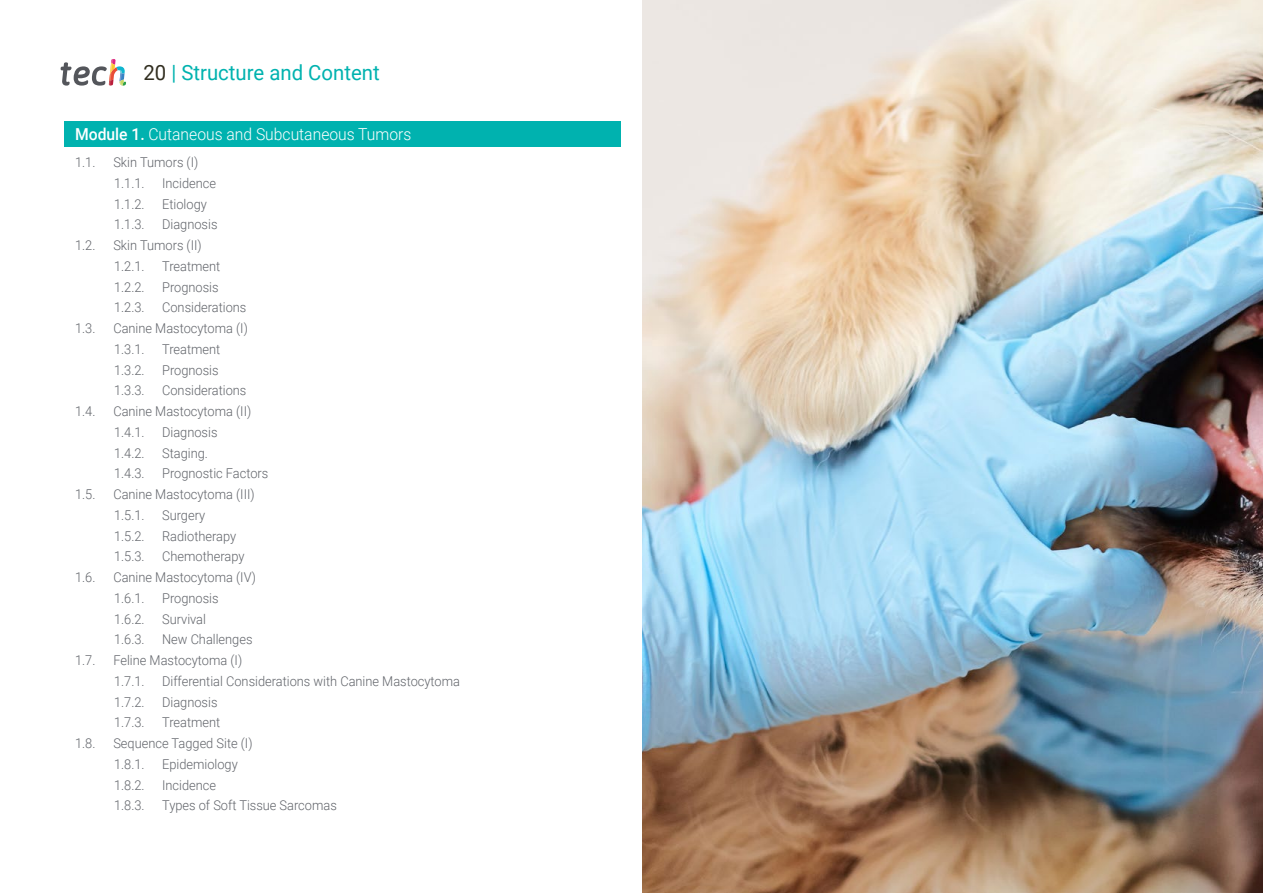
<style>
.page{position:relative;width:1263px;height:893px;background:#fff}
.page>*{position:absolute;margin:0;border:0;box-sizing:border-box;transform-origin:0 0}
.t1{font:21px "Roboto";color:#00b2af}
.t2{font:300 16.5px "Roboto";color:#fff;scale:.95 1}
.t3{font:300 13.5px/20.7px "Roboto";color:#61646a;scale:.95 1}
.s1{color:#312e20}
.s2{font-weight:500}
</style>
<div class="page">
<svg style="left:61px;top:59px;width:65px;height:27px"></svg>
<div style="left:64px;top:121px;width:557px;height:25px;background:#00b2af"></div>
<img style="left:642px;top:0;width:621px;height:893px">
<h1 class="t1" style="left:144px;top:57px;width:238px"><span class="s1">20</span> | Structure and Content</h1>
<p class="t2" style="left:75px;top:123px;width:355px"><span class="s2">Module 1.</span> Cutaneous and Subcutaneous Tumors</p>
<p class="t3" style="left:75px;top:151px;width:23px">1.1.</p>
<p class="t3" style="left:113px;top:151px;width:91px">Skin Tumors (I)<br>1.1.1.</p>
<p class="t3" style="left:162px;top:172px;width:58px">Incidence</p>
<p class="t3" style="left:114px;top:193px;width:34px">1.1.2.</p>
<p class="t3" style="left:162px;top:193px;width:49px">Etiology</p>
<p class="t3" style="left:114px;top:214px;width:34px">1.1.3.</p>
<p class="t3" style="left:162px;top:214px;width:60px">Diagnosis</p>
<p class="t3" style="left:75px;top:234px;width:23px">1.2.</p>
<p class="t3" style="left:113px;top:234px;width:94px">Skin Tumors (II)<br>1.2.1.</p>
<p class="t3" style="left:162px;top:255px;width:63px">Treatment</p>
<p class="t3" style="left:114px;top:276px;width:34px">1.2.2.</p>
<p class="t3" style="left:162px;top:276px;width:61px">Prognosis</p>
<p class="t3" style="left:114px;top:297px;width:34px">1.2.3.</p>
<p class="t3" style="left:162px;top:297px;width:90px">Considerations</p>
<p class="t3" style="left:75px;top:317px;width:23px">1.3.</p>
<p class="t3" style="left:113px;top:317px;width:143px">Canine Mastocytoma (I)<br>1.3.1.</p>
<p class="t3" style="left:162px;top:338px;width:63px">Treatment</p>
<p class="t3" style="left:114px;top:359px;width:34px">1.3.2.</p>
<p class="t3" style="left:162px;top:359px;width:61px">Prognosis</p>
<p class="t3" style="left:114px;top:380px;width:34px">1.3.3.</p>
<p class="t3" style="left:162px;top:380px;width:90px">Considerations</p>
<p class="t3" style="left:75px;top:400px;width:23px">1.4.</p>
<p class="t3" style="left:113px;top:400px;width:147px">Canine Mastocytoma (II)<br>1.4.1.</p>
<p class="t3" style="left:162px;top:421px;width:60px">Diagnosis</p>
<p class="t3" style="left:114px;top:442px;width:34px">1.4.2.</p>
<p class="t3" style="left:162px;top:442px;width:50px">Staging.</p>
<p class="t3" style="left:114px;top:463px;width:34px">1.4.3.</p>
<p class="t3" style="left:162px;top:463px;width:113px">Prognostic Factors</p>
<p class="t3" style="left:75px;top:483px;width:23px">1.5.</p>
<p class="t3" style="left:113px;top:483px;width:150px">Canine Mastocytoma (III)<br>1.5.1.</p>
<p class="t3" style="left:162px;top:504px;width:47px">Surgery</p>
<p class="t3" style="left:114px;top:525px;width:34px">1.5.2.</p>
<p class="t3" style="left:162px;top:525px;width:79px">Radiotherapy</p>
<p class="t3" style="left:114px;top:546px;width:34px">1.5.3.</p>
<p class="t3" style="left:162px;top:546px;width:88px">Chemotherapy</p>
<p class="t3" style="left:75px;top:566px;width:23px">1.6.</p>
<p class="t3" style="left:113px;top:566px;width:151px">Canine Mastocytoma (IV)<br>1.6.1.</p>
<p class="t3" style="left:162px;top:587px;width:61px">Prognosis</p>
<p class="t3" style="left:114px;top:608px;width:34px">1.6.2.</p>
<p class="t3" style="left:162px;top:608px;width:48px">Survival</p>
<p class="t3" style="left:114px;top:629px;width:34px">1.6.3.</p>
<p class="t3" style="left:162px;top:629px;width:97px">New Challenges</p>
<p class="t3" style="left:75px;top:649px;width:23px">1.7.</p>
<p class="t3" style="left:113px;top:649px;width:137px">Feline Mastocytoma (I)<br>1.7.1.</p>
<p class="t3" style="left:162px;top:670px;width:315px">Differential Considerations with Canine Mastocytoma</p>
<p class="t3" style="left:114px;top:691px;width:34px">1.7.2.</p>
<p class="t3" style="left:162px;top:691px;width:60px">Diagnosis</p>
<p class="t3" style="left:114px;top:712px;width:34px">1.7.3.</p>
<p class="t3" style="left:162px;top:712px;width:63px">Treatment</p>
<p class="t3" style="left:75px;top:732px;width:23px">1.8.</p>
<p class="t3" style="left:113px;top:732px;width:148px">Sequence Tagged Site (I)<br>1.8.1.</p>
<p class="t3" style="left:162px;top:753px;width:81px">Epidemiology</p>
<p class="t3" style="left:114px;top:774px;width:34px">1.8.2.</p>
<p class="t3" style="left:162px;top:774px;width:58px">Incidence</p>
<p class="t3" style="left:114px;top:795px;width:34px">1.8.3.</p>
<p class="t3" style="left:162px;top:795px;width:185px">Types of Soft Tissue Sarcomas</p>
</div>
